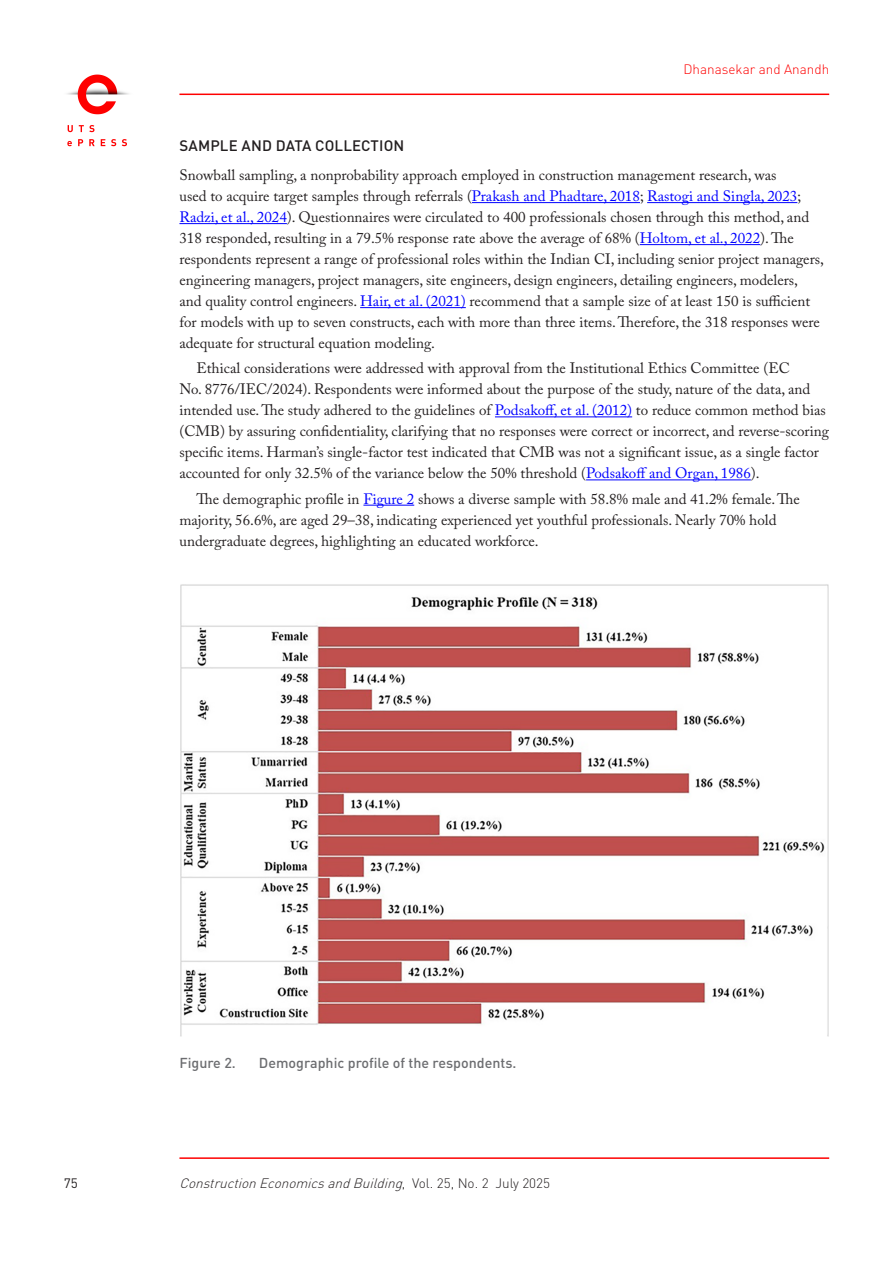
<style>
.page{position:relative;width:893px;height:1263px;background:#fff}
.page>*{position:absolute;margin:0;border:0;box-sizing:border-box;transform-origin:0 0}
.Body_copy_-_1st_para{font:15px/21px "Adobe Caslon Pro";color:#231f20}
.body_copy_-_indent{font:15px/21px "Adobe Caslon Pro";color:#231f20}
.B_head{font:500 15px "DIN Pro";letter-spacing:.01em;color:#231f20}
.Fig_Caption{font:500 14.25px "DIN";color:#6c6d70}
.t1{font:italic 300 13.5px "DIN Pro";color:#231f20}
.t2{font:300 13.5px "DIN Pro";color:#fe0000}
.t3{font:13.5px "DIN Pro";color:#231f20}
.s1{color:#00f}
.s2{font-style:normal}
</style>
<div class="page">
<hr style="left:179px;top:1157px;width:650px;height:2px;background:#fe0000">
<hr style="left:472px;top:202px;width:168px;height:1px;background:#00f">
<hr style="left:647px;top:202px;width:150px;height:1px;background:#00f">
<hr style="left:179px;top:223px;width:108px;height:1px;background:#00f">
<hr style="left:640px;top:244px;width:120px;height:1px;background:#00f">
<hr style="left:360px;top:307px;width:106px;height:1px;background:#00f">
<hr style="left:495px;top:416px;width:137px;height:1px;background:#00f">
<hr style="left:586px;top:479px;width:165px;height:1px;background:#00f">
<hr style="left:363px;top:505px;width:51px;height:1px;background:#00f">
<img style="left:180px;top:584px;width:649px;height:453px">
<img style="left:67px;top:74px;width:62px;height:73px">
<hr style="left:179px;top:94px;width:650px;height:1px;background:#fe0000">
<p class="t2" style="left:683px;top:60px;width:147px">Dhanasekar and Anandh</p>
<p class="B_head" style="left:180px;top:135px;width:226px">SAMPLE AND DATA COLLECTION</p>
<p class="Body_copy_-_1st_para" style="left:179px;top:164px;width:646px">Snowball sampling, a nonprobability approach employed in construction management research, was<br>used to acquire target samples through referrals (<span class="s1">Prakash and Phadtare, 2018</span>; <span class="s1">Rastogi and Singla, 2023</span>; <span class="s1">Radzi, et al., 2024</span>). Questionnaires were circulated to 400 professionals chosen through this method, and 318 responded, resulting in a 79.5% response rate above the average of 68% (<span class="s1">Holtom, et al., 2022</span>). The respondents represent a range of professional roles within the Indian CI, including senior project managers, engineering managers, project managers, site engineers, design engineers, detailing engineers, modelers, and quality control engineers. <span class="s1">Hair, et al. (2021)</span> recommend that a sample size of at least 150 is sufficient for models with up to seven constructs, each with more than three items. Therefore, the 318 responses were adequate for structural equation modeling.</p>
<p class="body_copy_-_indent" style="left:179px;top:358px;width:651px;text-indent:17px">Ethical considerations were addressed with approval from the Institutional Ethics Committee (EC<br>No. 8776/IEC/2024). Respondents were informed about the purpose of the study, nature of the data, and intended use. The study adhered to the guidelines of <span class="s1">Podsakoff, et al. (2012)</span> to reduce common method bias (CMB) by assuring confidentiality, clarifying that no responses were correct or incorrect, and reverse-scoring specific items. Harman’s single-factor test indicated that CMB was not a significant issue, as a single factor accounted for only 32.5% of the variance below the 50% threshold (<span class="s1">Podsakoff and Organ, 1986</span>).</p>
<p class="body_copy_-_indent" style="left:179px;top:488px;width:622px;text-indent:17px">The demographic profile in <span class="s1">Figure 2</span> shows a diverse sample with 58.8% male and 41.2% female. The majority, 56.6%, are aged 29–38, indicating experienced yet youthful professionals. Nearly 70% hold undergraduate degrees, highlighting an educated workforce.</p>
<p class="Fig_Caption" style="left:179px;top:1053px;width:58px">Figure 2.</p>
<p class="Fig_Caption" style="left:259px;top:1053px;width:259px">Demographic profile of the respondents.</p>
<p class="t3" style="left:64px;top:1174px;width:16px">75</p>
<p class="t1" style="left:179px;top:1174px;width:372px">ConstructionEconomicsandBuilding<span class="s2">, Vo l . 2 5 , N o . 2 J u ly 2 0 2 5</span></p>
</div>
